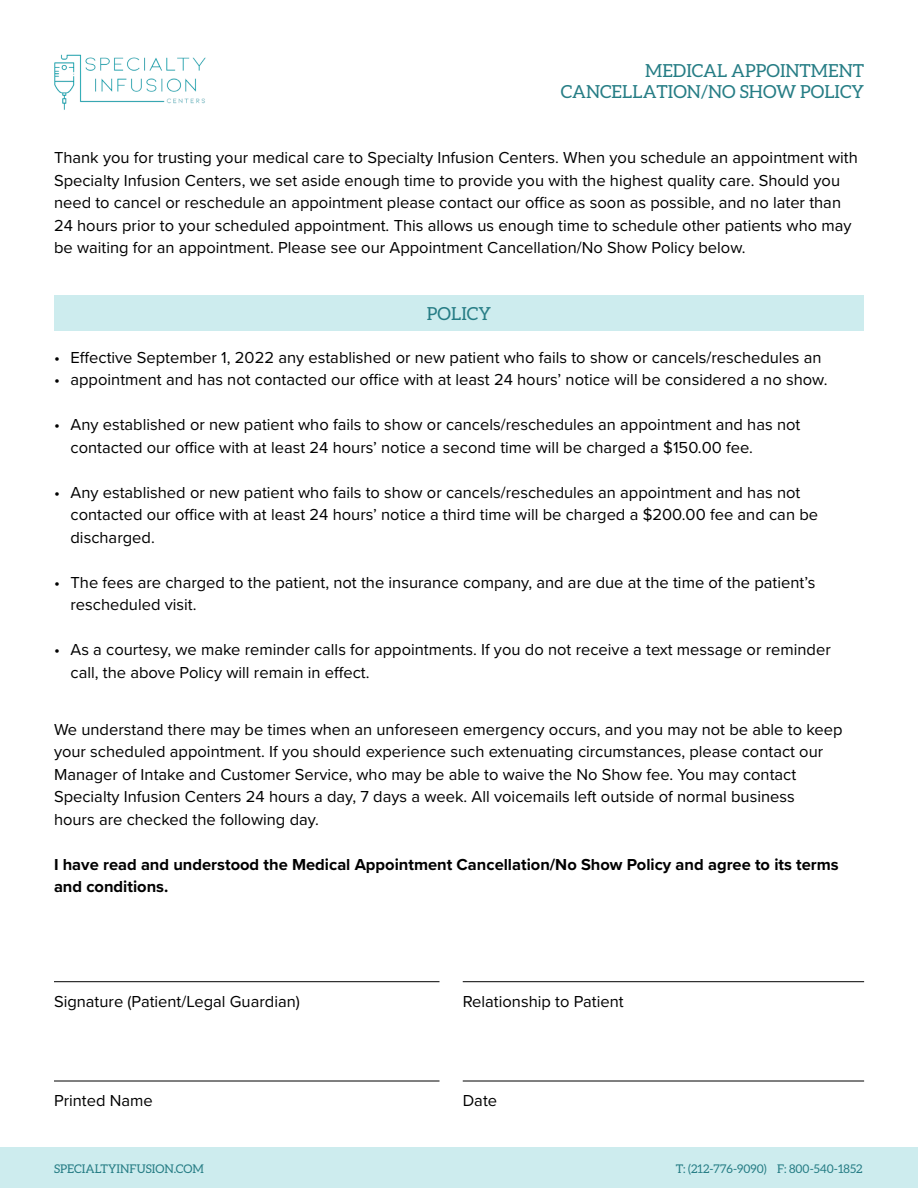
<style>
.page{position:relative;width:918px;height:1188px;background:#fff}
.page>*{position:absolute;margin:0;border:0;box-sizing:border-box;transform-origin:0 0}
.t1{font:18px/21.6px "Aleo";color:#267d85;text-align:right}
.t2{font:16.5px/22.5px "Proxima Nova";color:#000}
.t3{font:700 16.5px/22.5px "Proxima Nova";color:#000}
.t4{font:12px "Aleo";color:#267d85}
</style>
<div class="page">
<div style="left:0;top:1148px;width:918px;height:40px;background:#cdecee"></div>
<div style="left:54px;top:295px;width:810px;height:36px;background:#cdecee"></div>
<img style="left:54px;top:54px;width:152px;height:56px">
<hr style="left:54px;top:981px;width:386px;height:1px;background:#000">
<hr style="left:54px;top:1081px;width:386px;height:1px;background:#000">
<hr style="left:463px;top:981px;width:401px;height:1px;background:#000">
<hr style="left:463px;top:1081px;width:401px;height:1px;background:#000">
<p class="t1" style="left:561px;top:59px;width:305px">MEDICAL APPOINTMENT<br>CANCELLATION/NO SHOW POLICY</p>
<p class="t2" style="left:54px;top:146px;width:805px">Thank you for trusting your medical care to Specialty Infusion Centers. When you schedule an appointment with Specialty Infusion Centers, we set aside enough time to provide you with the highest quality care. Should you need to cancel or reschedule an appointment please contact our office as soon as possible, and no later than 24 hours prior to your scheduled appointment. This allows us enough time to schedule other patients who may be waiting for an appointment. Please see our Appointment Cancellation/No Show Policy below.</p>
<p class="t1" style="left:427px;top:303px;width:66px">POLICY</p>
<p class="t2" style="left:54px;top:345px;width:769px">• Effective September 1, 2022 any established or new patient who fails to show or cancels/reschedules an</p>
<p class="t2" style="left:54px;top:368px;width:775px">• appointment and has not contacted our office with at least 24 hours’ notice will be considered a no show.</p>
<p class="t2" style="left:70px;top:413px;width:731px;text-indent:-16px">• Any established or new patient who fails to show or cancels/reschedules an appointment and has not contacted our office with at least 24 hours’ notice a second time will be charged a $150.00 fee.</p>
<p class="t2" style="left:70px;top:480px;width:749px;text-indent:-16px">• Any established or new patient who fails to show or cancels/reschedules an appointment and has not contacted our office with at least 24 hours’ notice a third time will be charged a $200.00 fee and can be discharged.</p>
<p class="t2" style="left:70px;top:570px;width:746px;text-indent:-16px">• The fees are charged to the patient, not the insurance company, and are due at the time of the patient’s rescheduled visit.</p>
<p class="t2" style="left:70px;top:638px;width:762px;text-indent:-16px">• As a courtesy, we make reminder calls for appointments. If you do not receive a text message or reminder call, the above Policy will remain in effect.</p>
<p class="t2" style="left:54px;top:717px;width:790px">We understand there may be times when an unforeseen emergency occurs, and you may not be able to keep your scheduled appointment. If you should experience such extenuating circumstances, please contact our Manager of Intake and Customer Service, who may be able to waive the No Show fee. You may contact Specialty Infusion Centers 24 hours a day, 7 days a week. All voicemails left outside of normal business<br>hours are checked the following day.</p>
<p class="t3" style="left:54px;top:853px;width:786px">I have read and understood the Medical Appointment Cancellation/No Show Policy and agree to its terms and conditions.</p>
<p class="t2" style="left:54px;top:989px;width:247px">Signature (Patient/Legal Guardian)</p>
<p class="t2" style="left:54px;top:1089px;width:100px">Printed Name</p>
<p class="t2" style="left:463px;top:989px;width:162px">Relationship to Patient</p>
<p class="t2" style="left:463px;top:1089px;width:36px">Date</p>
<p class="t4" style="left:54px;top:1162px;width:152px">SPECIALTYINFUSION.COM</p>
<p class="t4" style="left:676px;top:1162px;width:188px">T: (212-776-9090) F: 800-540-1852</p>
</div>
